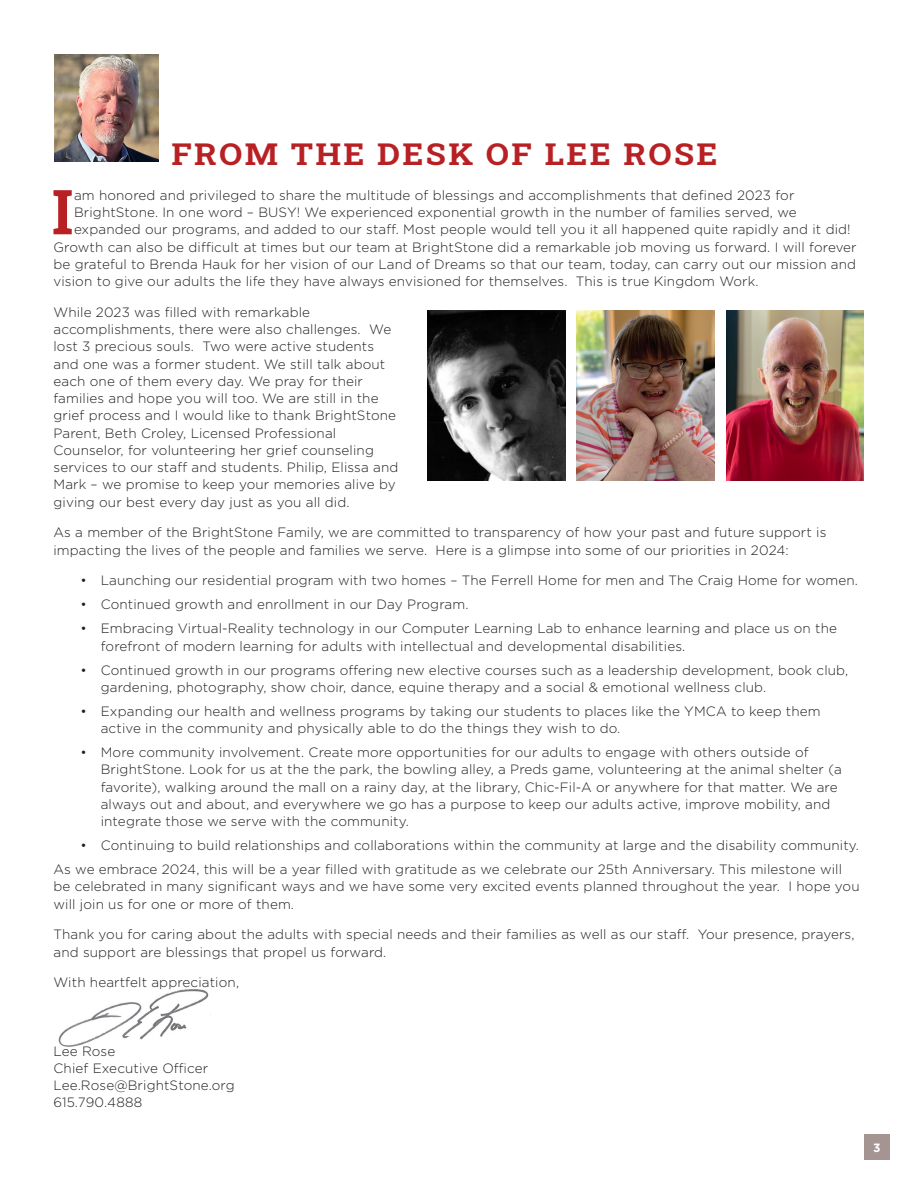
<style>
.page{position:relative;width:918px;height:1188px;background:#fff}
.page>*{position:absolute;margin:0;border:0;box-sizing:border-box;transform-origin:0 0}
.t1{font:62.1px "Roboto Slab";color:#b82124}
.t2{font:30px "Roboto Slab";letter-spacing:.07em;color:#b82124;scale:1.1 1}
.t3{font:300 13.5px/17.2px "Gotham";letter-spacing:.01em;color:#231f20}
.t4{font:700 12px "Gotham";color:#fff}
</style>
<div class="page">
<img style="left:58px;top:989px;width:153px;height:58px">
<img style="left:54px;top:54px;width:105px;height:108px">
<div style="left:864px;top:1134px;width:26px;height:26px;background:#a59592"></div>
<img style="left:428px;top:310px;width:137px;height:170px">
<img style="left:577px;top:310px;width:137px;height:170px">
<img style="left:726px;top:310px;width:138px;height:170px">
<p class="t2" style="left:171px;top:133px;width:498px">FROM THE DESK OF LEE ROSE</p>
<p class="t1" style="left:52px;top:169px;width:23px">I</p>
<p class="t3" style="left:74px;top:186px;width:722px">am honored and privileged to share the multitude of blessings and accomplishments that defined 2023 for</p>
<p class="t3" style="left:74px;top:203px;width:724px">BrightStone. In one word – BUSY! We experienced exponential growth in the number of families served, we</p>
<p class="t3" style="left:74px;top:221px;width:778px">expanded our programs, and added to our staff. Most people would tell you it all happened quite rapidly and it did!</p>
<p class="t3" style="left:53px;top:238px;width:805px">Growth can also be difficult at times but our team at BrightStone did a remarkable job moving us forward. I will forever</p>
<p class="t3" style="left:53px;top:255px;width:804px">be grateful to Brenda Hauk for her vision of our Land of Dreams so that our team, today, can carry out our mission and</p>
<p class="t3" style="left:53px;top:272px;width:707px">vision to give our adults the life they have always envisioned for themselves. This is true Kingdom Work.</p>
<p class="t3" style="left:53px;top:303px;width:346px">While 2023 was filled with remarkable accomplishments, there were also challenges. We lost 3 precious souls. Two were active students and one was a former student. We still talk about each one of them every day. We pray for their families and hope you will too. We are still in the grief process and I would like to thank BrightStone Parent, Beth Croley, Licensed Professional Counselor, for volunteering her grief counseling services to our staff and students. Philip, Elissa and Mark – we promise to keep your memories alive by giving our best every day just as you all did.</p>
<p class="t3" style="left:53px;top:524px;width:774px">As a member of the BrightStone Family, we are committed to transparency of how your past and future support is impacting the lives of the people and families we serve. Here is a glimpse into some of our priorities in 2024:</p>
<p class="t3" style="left:80px;top:572px;width:779px">• Launching our residential program with two homes – The Ferrell Home for men and The Craig Home for women.</p>
<p class="t3" style="left:80px;top:596px;width:389px">• Continued growth and enrollment in our Day Program.</p>
<p class="t3" style="left:101px;top:620px;width:738px;text-indent:-20px">• Embracing Virtual-Reality technology in our Computer Learning Lab to enhance learning and place us on the forefront of modern learning for adults with intellectual and developmental disabilities.</p>
<p class="t3" style="left:101px;top:661px;width:749px;text-indent:-20px">• Continued growth in our programs offering new elective courses such as a leadership development, book club, gardening, photography, show choir, dance, equine therapy and a social &amp; emotional wellness club.</p>
<p class="t3" style="left:101px;top:702px;width:721px;text-indent:-20px">• Expanding our health and wellness programs by taking our students to places like the YMCA to keep them active in the community and physically able to do the things they wish to do.</p>
<p class="t3" style="left:101px;top:743px;width:743px;text-indent:-20px">• More community involvement. Create more opportunities for our adults to engage with others outside of BrightStone. Look for us at the the park, the bowling alley, a Preds game, volunteering at the animal shelter (a favorite), walking around the mall on a rainy day, at the library, Chic-Fil-A or anywhere for that matter. We are always out and about, and everywhere we go has a purpose to keep our adults active, improve mobility, and integrate those we serve with the community.</p>
<p class="t3" style="left:80px;top:836px;width:780px">• Continuing to build relationships and collaborations within the community at large and the disability community.</p>
<p class="t3" style="left:53px;top:860px;width:808px">As we embrace 2024, this will be a year filled with gratitude as we celebrate our 25th Anniversary. This milestone will be celebrated in many significant ways and we have some very excited events planned throughout the year. I hope you will join us for one or more of them.</p>
<p class="t3" style="left:53px;top:926px;width:803px">Thank you for caring about the adults with special needs and their families as well as our staff. Your presence, prayers, and support are blessings that propel us forward.</p>
<p class="t3" style="left:53px;top:974px;width:187px">With heartfelt appreciation,</p>
<p class="t3" style="left:53px;top:1042px;width:63px">Lee Rose</p>
<p class="t3" style="left:53px;top:1059px;width:156px">Chief Executive Officer</p>
<p class="t3" style="left:53px;top:1076px;width:183px">Lee.Rose@BrightStone.org</p>
<p class="t3" style="left:53px;top:1094px;width:90px">615.790.4888</p>
<p class="t4" style="left:873px;top:1139px;width:9px">3</p>
</div>
